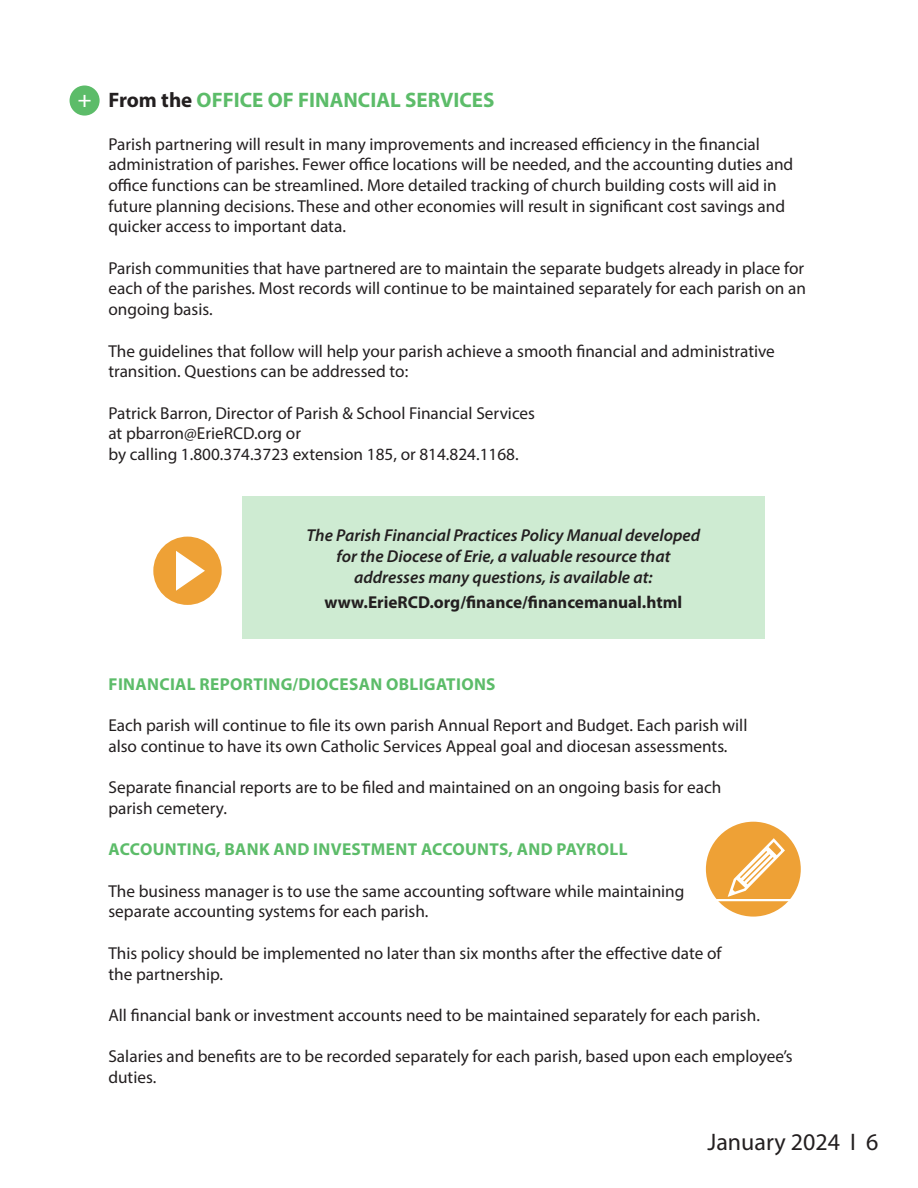
<style>
.page{position:relative;width:918px;height:1188px;background:#fff}
.page>*{position:absolute;margin:0;border:0;box-sizing:border-box;transform-origin:0 0}
.t1{font:700 24.9px "Minion Pro";color:#fff}
.t2{font:24px "Myriad Pro";color:#231f20}
.t3{font:700 21px "Myriad Pro";color:#5cbc69}
.t4{font:17.25px/20.7px "Myriad Pro";color:#231f20}
.t5{font:italic 600 17.25px "Myriad Pro";color:#231f20}
.t6{font:700 17.25px "Myriad Pro";letter-spacing:.02em;color:#5cbc69}
.t7{font:700 17.25px "Myriad Pro";color:#231f20}
.s1{color:#231f20}
</style>
<div class="page">
<div style="left:706px;top:822px;width:95px;height:95px;background:#eea136;border-radius:50%"></div>
<svg style="left:727px;top:838px;width:58px;height:59px"></svg>
<hr style="left:716px;top:899px;width:78px;height:2px;background:#fff">
<div style="left:153px;top:537px;width:69px;height:68px;background:#eea136;border-radius:50%"></div>
<svg style="left:176px;top:551px;width:29px;height:40px"></svg>
<div style="left:242px;top:497px;width:523px;height:142px;background:#ceebd2"></div>
<div style="left:70px;top:85px;width:30px;height:31px;background:#5cbc69;border-radius:50%"></div>
<p class="t1" style="left:78px;top:81px;width:16px">+</p>
<p class="t3" style="left:108px;top:86px;width:388px"><span class="s1">From the</span> OFFICE OF FINANCIAL SERVICES</p>
<p class="t4" style="left:108px;top:133px;width:653px">Parish partnering will result in many improvements and increased efficiency in the financial</p>
<p class="t4" style="left:108px;top:154px;width:686px">administration of parishes. Fewer office locations will be needed, and the accounting duties and</p>
<p class="t4" style="left:108px;top:175px;width:670px">office functions can be streamlined. More detailed tracking of church building costs will aid in</p>
<p class="t4" style="left:108px;top:195px;width:678px">future planning decisions. These and other economies will result in significant cost savings and</p>
<p class="t4" style="left:108px;top:216px;width:239px">quicker access to important data.</p>
<p class="t4" style="left:108px;top:257px;width:697px">Parish communities that have partnered are to maintain the separate budgets already in place for</p>
<p class="t4" style="left:108px;top:278px;width:699px">each of the parishes. Most records will continue to be maintained separately for each parish on an ongoing basis.</p>
<p class="t4" style="left:108px;top:340px;width:668px">The guidelines that follow will help your parish achieve a smooth financial and administrative</p>
<p class="t4" style="left:108px;top:361px;width:301px">transition. Questions can be addressed to:</p>
<p class="t4" style="left:108px;top:402px;width:428px">Patrick Barron, Director of Parish &amp; School Financial Services</p>
<p class="t4" style="left:108px;top:423px;width:194px">at pbarron@ErieRCD.org or</p>
<p class="t4" style="left:108px;top:444px;width:412px">by calling 1.800.374.3723 extension 185, or 814.824.1168.</p>
<p class="t5" style="left:307px;top:525px;width:395px">The Parish Financial Practices Policy Manual developed</p>
<p class="t5" style="left:336px;top:545px;width:336px">for the Diocese of Erie, a valuable resource that</p>
<p class="t5" style="left:354px;top:566px;width:300px">addresses many questions, is available at:</p>
<p class="t7" style="left:324px;top:591px;width:359px">www.ErieRCD.org/finance/financemanual.html</p>
<p class="t6" style="left:109px;top:673px;width:389px">FINANCIAL REPORTING/DIOCESAN OBLIGATIONS</p>
<p class="t4" style="left:108px;top:715px;width:641px">Each parish will continue to file its own parish Annual Report and Budget. Each parish will</p>
<p class="t4" style="left:108px;top:735px;width:621px">also continue to have its own Catholic Services Appeal goal and diocesan assessments.</p>
<p class="t4" style="left:108px;top:777px;width:614px">Separate financial reports are to be filed and maintained on an ongoing basis for each</p>
<p class="t4" style="left:108px;top:798px;width:120px">parish cemetery.</p>
<p class="t6" style="left:109px;top:838px;width:520px">ACCOUNTING, BANK AND INVESTMENT ACCOUNTS, AND PAYROLL</p>
<p class="t4" style="left:108px;top:880px;width:578px">The business manager is to use the same accounting software while maintaining separate accounting systems for each parish.</p>
<p class="t4" style="left:108px;top:942px;width:615px">This policy should be implemented no later than six months after the effective date of</p>
<p class="t4" style="left:108px;top:963px;width:116px">the partnership.</p>
<p class="t4" style="left:108px;top:1005px;width:653px">All financial bank or investment accounts need to be maintained separately for each parish.</p>
<p class="t4" style="left:108px;top:1046px;width:686px">Salaries and benefits are to be recorded separately for each parish, based upon each employee’s duties.</p>
<p class="t2" style="left:707px;top:1127px;width:173px">January 2024 I 6</p>
</div>
